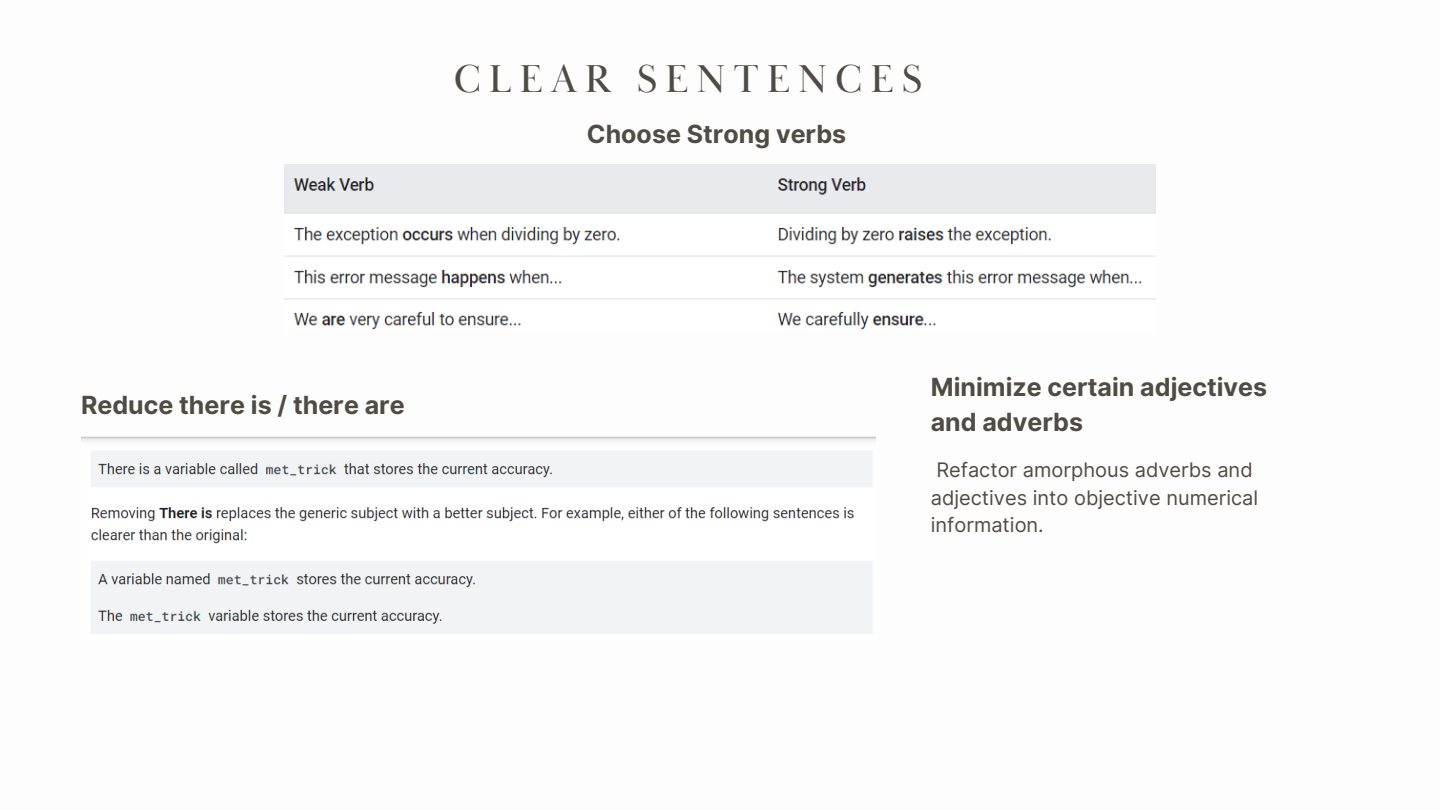
<style>
.page{position:relative;width:1440px;height:810px;background:#fff}
.page>*{position:absolute;margin:0;border:0;box-sizing:border-box;transform-origin:0 0}
.t1{font:40px "Baskerville Display PT";letter-spacing:.2em;color:#504c44}
.t2{font:700 25px/34.5px "Inter";color:#504c44}
.t3{font:20px/27.8px "Inter";color:#504c44}
</style>
<div class="page">
<img style="left:285px;top:164px;width:870px;height:166px">
<img style="left:81px;top:436px;width:794px;height:198px">
<p class="t1" style="left:454px;top:55px;width:470px">CLEAR SENTENCES</p>
<p class="t2" style="left:587px;top:117px;width:261px">Choose Strong verbs</p>
<p class="t2" style="left:81px;top:388px;width:325px">Reduce there is / there are</p>
<p class="t2" style="left:931px;top:370px;width:338px">Minimize certain adjectives and adverbs</p>
<p class="t3" style="left:931px;top:456px;width:329px">Refactor amorphous adverbs and adjectives into objective numerical information.</p>
</div>
